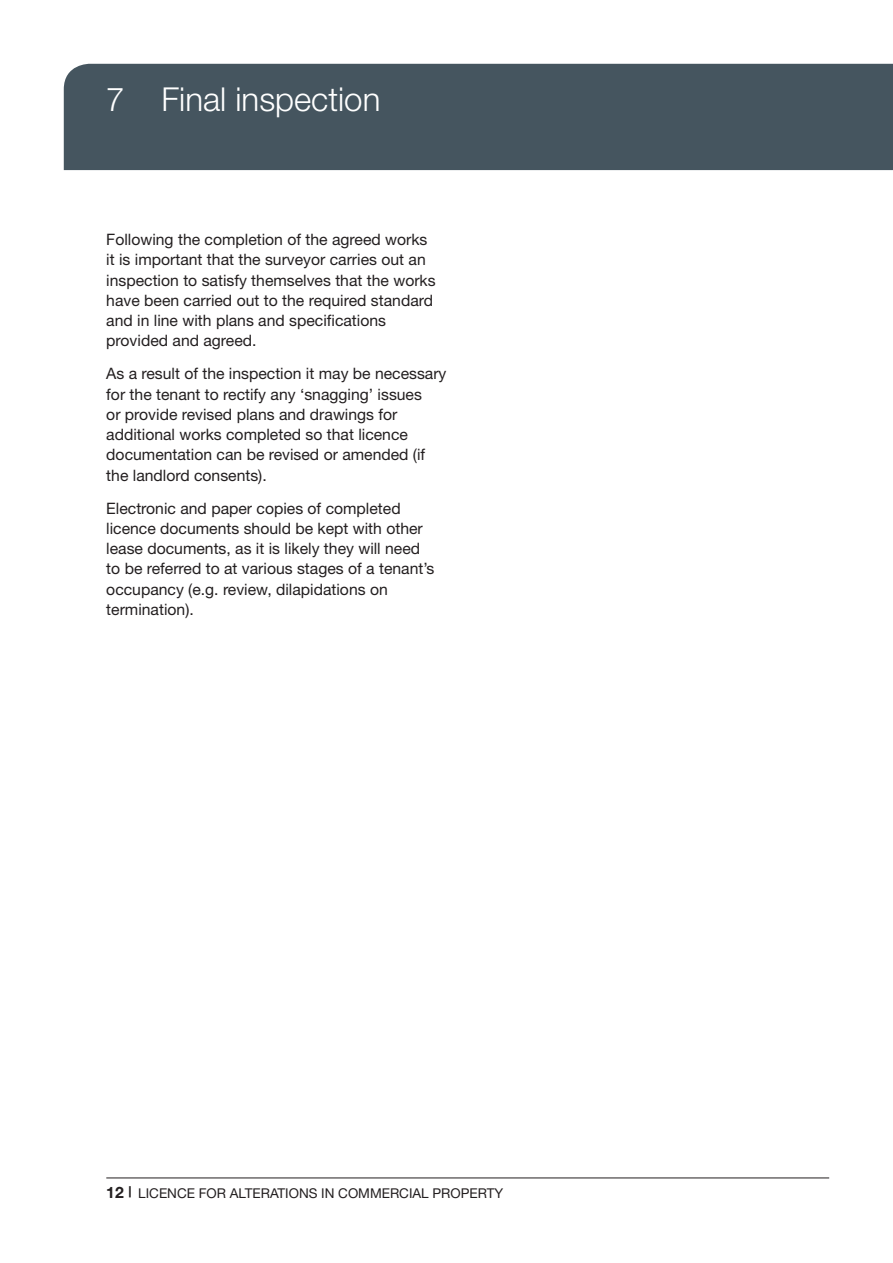
<style>
.page{position:relative;width:893px;height:1263px;background:#fff}
.page>*{position:absolute;margin:0;border:0;box-sizing:border-box;transform-origin:0 0}
.Chapter_alternative{font:300 33px "Helvetica Neue LT Std";color:#fff}
.BODY_TEXT{font:15.75px/20.2px "Helvetica Neue LT Std";color:#231f20}
.t1{font:13.5px "Helvetica Neue LT Std";color:#231f20}
.s1{font-weight:700;font-size:15.75px}
</style>
<div class="page">
<hr style="left:106px;top:1177px;width:723px;height:1px;background:#231f20">
<div style="left:64px;top:64px;width:829px;height:106px;background:#45555f"></div>
<p class="Chapter_alternative" style="left:106px;top:79px;width:276px">7 Final inspection</p>
<p class="BODY_TEXT" style="left:106px;top:229px;width:331px">Following the completion of the agreed works it is important that the surveyor carries out an inspection to satisfy themselves that the works have been carried out to the required standard and in line with plans and specifications provided and agreed.</p>
<p class="BODY_TEXT" style="left:106px;top:363px;width:342px">As a result of the inspection it may be necessary for the tenant to rectify any ‘snagging’ issues<br>or provide revised plans and drawings for additional works completed so that licence documentation can be revised or amended (if the landlord consents).</p>
<p class="BODY_TEXT" style="left:106px;top:498px;width:330px">Electronic and paper copies of completed licence documents should be kept with other lease documents, as it is likely they will need to be referred to at various stages of a tenant’s occupancy (e.g. review, dilapidations on termination).</p>
<p class="t1" style="left:106px;top:1185px;width:398px"><span class="s1">12</span> <sup>|</sup> LICENCE FOR ALTERATIONS IN COMMERCIAL PROPERTY</p>
</div>
